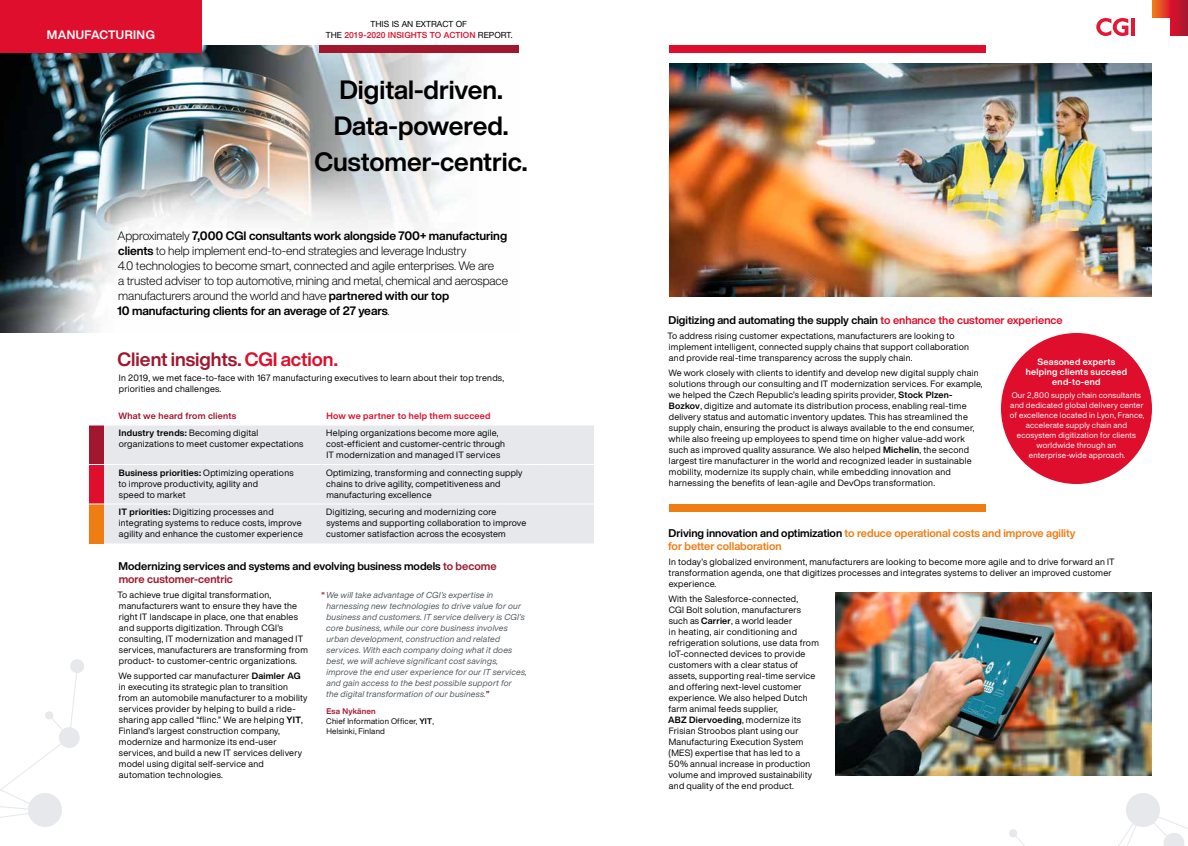
<style>
.page{position:relative;width:1188px;height:846px;background:#fff}
.page>*{position:absolute;margin:0;border:0;box-sizing:border-box;transform-origin:0 0}
.t1{font:700 26px/36px "Helvetica Now Display";color:#000;text-align:center}
.t2{font:700 19px "Helvetica Now Display";color:#a1172e}
.t3{font:300 12px/15px "Helvetica Now Display";letter-spacing:-.005em;color:#000}
.t4{font:700 12px "Helvetica Now Display";letter-spacing:.035em;color:#fff}
.t5{font:700 11px/13px "Helvetica Now Display";color:#000}
.t6{font:700 11px/13px "Helvetica Now Display";color:#f07c14}
.t7{font:9px/11px "Helvetica Now Display";letter-spacing:.03em;color:#000}
.t8{font:700 9px/10px "Helvetica Now Display";letter-spacing:.03em;color:#fff;text-align:center}
.t9{font:700 9px "Helvetica Now Display";letter-spacing:.03em;color:#de0e2c}
.t10{font:700 9px "Helvetica Now Display";letter-spacing:.03em;color:#a1172e}
.t11{font:italic 8.5px/11px "Helvetica Now Display";letter-spacing:.03em;color:#4c565b}
.t12{font:8.5px/11px "Helvetica Neue LT Pro";color:#000;text-align:center}
.t13{font:8px/10px "Helvetica Now Display";letter-spacing:.03em;color:#fff;text-align:center}
.t14{font:8px/10px "Helvetica Now Display";letter-spacing:.03em;color:#000}
.s1{font-weight:500;color:#de0e2c}
.s2{font-weight:700}
.s3{color:#de0e2c}
.s4{color:#a1172e}
.s5{font-weight:700;font-style:normal;color:#a1172e}
.s6{font-weight:700;color:#a1172e}
.s7{color:#000}
</style>
<div class="page">
<img style="left:0;top:45px;width:519px;height:288px">
<img style="left:669px;top:63px;width:483px;height:234px">
<img style="left:835px;top:592px;width:317px;height:184px">
<div style="left:319px;top:45px;width:200px;height:7px;background:#a1172e"></div>
<div style="left:669px;top:45px;width:317px;height:7px;background:#de0e2c"></div>
<div style="left:669px;top:504px;width:317px;height:8px;background:#f07c14"></div>
<div style="left:0;top:0;width:202px;height:52px;background:#de0e2c"></div>
<div style="left:1001px;top:333px;width:151px;height:151px;background:#de0e2c;border-radius:50%"></div>
<div style="left:89px;top:425px;width:15px;height:39px;background:#a1172e"></div>
<div style="left:104px;top:426px;width:490px;height:118px;background:#e6e8eb"></div>
<div style="left:89px;top:464px;width:15px;height:40px;background:#de0e2c"></div>
<div style="left:89px;top:504px;width:15px;height:40px;background:#f07c14"></div>
<svg style="left:89px;top:425px;width:23px;height:1px"></svg>
<svg style="left:89px;top:464px;width:23px;height:1px"></svg>
<hr style="left:112px;top:464px;width:207px;height:1px;background:#fff">
<hr style="left:319px;top:464px;width:219px;height:1px;background:#fff">
<hr style="left:538px;top:464px;width:56px;height:1px;background:#fff">
<svg style="left:89px;top:504px;width:23px;height:1px"></svg>
<hr style="left:112px;top:504px;width:207px;height:1px;background:#fff">
<hr style="left:319px;top:504px;width:219px;height:1px;background:#fff">
<hr style="left:538px;top:504px;width:56px;height:1px;background:#fff">
<div style="left:28px;top:793px;width:34px;height:34px;background:#e6e8eb;border-radius:50%"></div>
<div style="left:1126px;top:793px;width:34px;height:34px;background:#e6e8eb;border-radius:50%"></div>
<svg style="left:1152px;top:0;width:36px;height:36px"></svg>
<svg style="left:1096px;top:18px;width:32px;height:18px"></svg>
<hr style="left:1131px;top:18px;width:4px;height:18px;background:#e31837">
<svg style="left:0;top:673px;width:78px;height:145px"></svg>
<div style="left:59px;top:728px;width:20px;height:19px;background:#e6e8eb;border-radius:50%"></div>
<div style="left:59px;top:727px;width:21px;height:21px;border:1px solid #e6e8eb;border-radius:50%"></div>
<div style="left:46px;top:712px;width:7px;height:7px;background:#e6e8eb;border-radius:50%"></div>
<div style="left:45px;top:711px;width:8px;height:8px;border:1px solid #e6e8eb;border-radius:50%"></div>
<div style="left:71px;top:660px;width:13px;height:13px;background:#e6e8eb;border-radius:50%"></div>
<div style="left:70px;top:659px;width:14px;height:14px;border:1px solid #e6e8eb;border-radius:50%"></div>
<svg style="left:1015px;top:835px;width:10px;height:11px"></svg>
<div style="left:1009px;top:830px;width:8px;height:7px;background:#e6e8eb;border-radius:50%"></div>
<div style="left:1009px;top:829px;width:8px;height:8px;border:1px solid #e6e8eb;border-radius:50%"></div>
<svg style="left:1118px;top:817px;width:70px;height:29px"></svg>
<h3 class="t4" style="left:47px;top:26px;width:110px">MANUFACTURING</h3>
<p class="t12" style="left:326px;top:18px;width:188px">THIS IS AN EXTRACT OF<br>THE <span class="s1">2019-2020 INSIGHTS TO ACTION</span> REPORT.</p>
<h1 class="t1" style="left:315px;top:72px;width:215px">Digital-driven.<br>Data-powered.<br>Customer-centric.</h1>
<p class="t3" style="left:117px;top:228px;width:392px">Approximately <span class="s2">7,000 CGI consultants work alongside 700+ manufacturing clients</span> to help implement end-to-end strategies and leverage Industry<br>4.0 technologies to become smart, connected and agile enterprises. We are<br>a trusted adviser to top automotive, mining and metal, chemical and aerospace manufacturers around the world and have <span class="s2">partnered with our top<br>10 manufacturing clients for an average of 27 years</span>.</p>
<h2 class="t2" style="left:118px;top:346px;width:222px">Client insights. <span class="s3">CGI action.</span></h2>
<p class="t7" style="left:119px;top:372px;width:387px">In 2019, we met face-to-face with 167 manufacturing executives to learn about their top trends, priorities and challenges.</p>
<p class="t10" style="left:118px;top:410px;width:119px">What we heard from clients</p>
<p class="t9" style="left:326px;top:410px;width:166px">How we partner to help them succeed</p>
<p class="t7" style="left:119px;top:428px;width:186px"><span class="s2">Industry trends:</span> Becoming digital organizations to meet customer expectations</p>
<p class="t7" style="left:326px;top:428px;width:180px">Helping organizations become more agile, cost-efficient and customer-centric through<br>IT modernization and managed IT services</p>
<p class="t7" style="left:119px;top:467px;width:177px"><span class="s2">Business priorities:</span> Optimizing operations to improve productivity, agility and<br>speed to market</p>
<p class="t7" style="left:326px;top:467px;width:198px">Optimizing, transforming and connecting supply chains to drive agility, competitiveness and manufacturing excellence</p>
<p class="t7" style="left:119px;top:507px;width:186px"><span class="s2">IT priorities:</span> Digitizing processes and integrating systems to reduce costs, improve agility and enhance the customer experience</p>
<p class="t7" style="left:326px;top:507px;width:202px">Digitizing, securing and modernizing core systems and supporting collaboration to improve customer satisfaction across the ecosystem</p>
<p class="t5" style="left:119px;top:560px;width:380px">Modernizing services and systems and evolving business models <span class="s4">to become more customer-centric</span></p>
<p class="t7" style="left:117px;top:589px;width:192px">To achieve true digital transformation, manufacturers want to ensure they have the right IT landscape in place, one that enables and supports digitization. Through CGI’s consulting, IT modernization and managed IT services, manufacturers are transforming from product- to customer-centric organizations.</p>
<p class="t7" style="left:118px;top:670px;width:191px">We supported car manufacturer <span class="s2">Daimler AG </span>in executing its strategic plan to transition from an automobile manufacturer to a mobility services provider by helping to build a ride&shy;sharing app called “flinc.” We are helping <span class="s2">YIT</span>, Finland’s largest construction company, modernize and harmonize its end-user services, and build a new IT services delivery model using digital self-service and automation technologies.</p>
<p class="t11" style="left:326px;top:589px;width:202px;text-indent:-5px"><span class="s5">“</span>We will take advantage of CGI’s expertise in harnessing new technologies to drive value for our business and customers. IT service delivery is CGI’s core business, while our core business involves urban development, construction and related services. With each company doing what it does best, we will achieve significant cost savings, improve the end user experience for our IT services, and gain access to the best possible support for<br>the digital transformation of our business.<span class="s5">”</span></p>
<p class="t14" style="left:326px;top:706px;width:109px"><span class="s6">Esa Nykänen<br></span>Chief Information Officer, <span class="s2">YIT</span>,<br>Helsinki, Finland</p>
<p class="t5" style="left:669px;top:314px;width:396px">Digitizing and automating the supply chain <span class="s3">to enhance the customer experience</span></p>
<p class="t7" style="left:667px;top:330px;width:303px">To address rising customer expectations, manufacturers are looking to implement intelligent, connected supply chains that support collaboration and provide real-time transparency across the supply chain.</p>
<p class="t7" style="left:668px;top:367px;width:316px">We work closely with clients to identify and develop new digital supply chain solutions through our consulting and IT modernization services. For example, we helped the Czech Republic’s leading spirits provider, <span class="s2">Stock Plzen-Bozkov</span>, digitize and automate its distribution process, enabling real-time delivery status and automatic inventory updates. This has streamlined the supply chain, ensuring the product is always available to the end consumer, while also freeing up employees to spend time on higher value-add work such as improved quality assurance. We also helped <span class="s2">Michelin</span>, the second largest tire manufacturer in the world and recognized leader in sustainable mobility, modernize its supply chain, while embedding innovation and harnessing the benefits of lean-agile and DevOps transformation.</p>
<p class="t8" style="left:1026px;top:357px;width:103px">Seasoned experts helping clients succeed end-to-end</p>
<p class="t13" style="left:1010px;top:390px;width:136px">Our 2,800 supply chain consultants and dedicated global delivery center of excellence located in Lyon, France, accelerate supply chain and ecosystem digitization for clients worldwide through an enterprise‑wide approach.</p>
<p class="t6" style="left:668px;top:527px;width:409px"><span class="s7">Driving innovation and optimization</span> to reduce operational costs and improve agility for better collaboration</p>
<p class="t7" style="left:669px;top:556px;width:448px">In today’s globalized environment, manufacturers are looking to become more agile and to drive forward an IT transformation agenda, one that digitizes processes and integrates systems to deliver an improved customer experience.</p>
<p class="t7" style="left:668px;top:593px;width:152px">With the Salesforce-connected,<br>CGI Bolt solution, manufacturers such as <span class="s2">Carrier</span>, a world leader<br>in heating, air conditioning and refrigeration solutions, use data from IoT-connected devices to provide customers with a clear status of assets, supporting real-time service and offering next-level customer experience. We also helped Dutch farm animal feeds supplier,<br><span class="s2">ABZ Diervoeding</span>, modernize its Frisian Stroobos plant using our Manufacturing Execution System (MES) expertise that has led to a 50% annual increase in production volume and improved sustainability and quality of the end product.</p>
</div>
